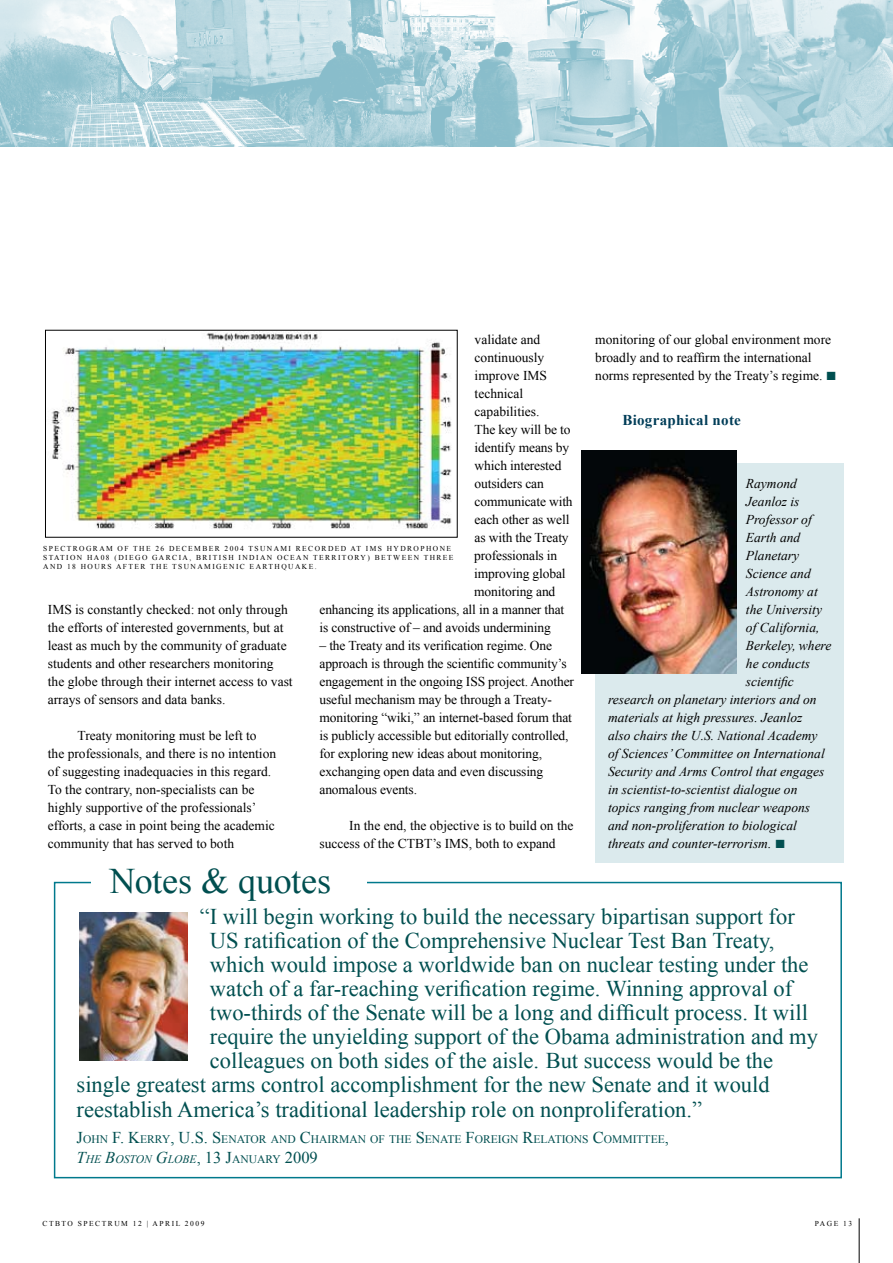
<style>
.page{position:relative;width:893px;height:1263px;background:#fff}
.page>*{position:absolute;margin:0;border:0;box-sizing:border-box;transform-origin:0 0}
.t1{font:36px "Times New Roman";letter-spacing:-.005em;color:#004f50}
.t2{font:22.5px "Times New Roman";color:#004f50}
.t3{font:700 15px "Times New Roman";color:#003d58}
.t4{font:13.5px/18px "Times New Roman";color:#000}
.t5{font:italic 13.5px "Times New Roman";color:#000}
.t6{font:11.55px/19.5px "Times New Roman";color:#004f50}
.t7{font:7.5px/9px "Times New Roman";letter-spacing:.19em;color:#000}
.s1{font-size:18px;color:#004f50}
.s2{font-style:normal;font-size:18px;color:#004f50}
.s3{font-size:16.5px}
.s4{font-style:italic;font-size:16.5px}
.s5{font-style:italic}
</style>
<div class="page">
<div style="left:595px;top:464px;width:249px;height:399px;background:#dbeaed"></div>
<img style="left:582px;top:450px;width:154px;height:223px">
<div style="left:54px;top:882px;width:788px;height:296px;border:2px solid #00798c"></div>
<img style="left:0;top:0;width:893px;height:146px">
<img style="left:79px;top:912px;width:108px;height:149px">
<hr style="left:859px;top:1218px;width:1px;height:45px;background:#000">
<div style="left:92px;top:868px;width:275px;height:33px;background:#fff"></div>
<img style="left:51px;top:332px;width:401px;height:197px">
<p class="t4" style="left:475px;top:330px;width:67px">validate and</p>
<p class="t4" style="left:475px;top:348px;width:71px">continuously</p>
<p class="t4" style="left:475px;top:366px;width:74px">improve IMS</p>
<p class="t4" style="left:475px;top:384px;width:50px">technical</p>
<p class="t4" style="left:475px;top:402px;width:66px">capabilities.</p>
<p class="t4" style="left:475px;top:420px;width:97px">The key will be to</p>
<p class="t4" style="left:475px;top:438px;width:96px">identify means by</p>
<p class="t4" style="left:475px;top:456px;width:88px">which interested</p>
<p class="t4" style="left:475px;top:474px;width:71px">outsiders can</p>
<p class="t4" style="left:475px;top:492px;width:100px">communicate with</p>
<p class="t4" style="left:475px;top:510px;width:96px">each other as well</p>
<p class="t4" style="left:475px;top:528px;width:96px">as with the Treaty</p>
<p class="t4" style="left:474px;top:546px;width:85px">professionals in</p>
<p class="t4" style="left:474px;top:564px;width:93px">improving global</p>
<p class="t4" style="left:474px;top:582px;width:83px">monitoring and</p>
<p class="t4" style="left:319px;top:600px;width:246px">enhancing its applications, all in a manner that</p>
<p class="t4" style="left:319px;top:618px;width:233px">is constructive of – and avoids undermining</p>
<p class="t4" style="left:319px;top:636px;width:256px">– the Treaty and its verification regime. One approach is through the scientific community’s engagement in the ongoing ISS project. Another useful mechanism may be through a Treaty&shy;monitoring “wiki,” an internet-based forum that is publicly accessible but editorially controlled, for exploring new ideas about monitoring, exchanging open data and even discussing anomalous events.</p>
<p class="t4" style="left:319px;top:816px;width:255px;text-indent:30px">In the end, the objective is to build on the success of the CTBT’s IMS, both to expand</p>
<p class="t7" style="left:43px;top:544px;width:412px">SPECTROGR AM OF THE 26 DECEMBER 2004 TSUNAMI RECORDED AT IMS HYDROPHONE<br>STATION HA08 (DIEGO GARCIA, BRITISH INDIAN OCEAN TERR ITORY) BETWEEN THREE<br>AND 18 HOURS AFTER THE TSUNAMIGENIC EARTHQUAKE.</p>
<p class="t4" style="left:48px;top:600px;width:246px">IMS is constantly checked: not only through the efforts of interested governments, but at least as much by the community of graduate students and other researchers monitoring the globe through their internet access to vast arrays of sensors and data banks.</p>
<p class="t4" style="left:48px;top:726px;width:230px;text-indent:30px">Treaty monitoring must be left to the professionals, and there is no intention of suggesting inadequacies in this regard.<br>To the contrary, non-specialists can be highly supportive of the professionals’ efforts, a case in point being the academic community that has served to both</p>
<h1 class="t1" style="left:110px;top:857px;width:223px">Notes &amp; quotes</h1>
<p class="t4" style="left:595px;top:330px;width:243px">monitoring of our global environment more broadly and to reaffirm the international norms represented by the Treaty’s regime. <span class="s1">■</span></p>
<p class="t3" style="left:622px;top:410px;width:120px">Biographical note</p>
<p class="t5" style="left:746px;top:474px;width:52px">Raymond</p>
<p class="t5" style="left:746px;top:492px;width:55px">Jeanloz is</p>
<p class="t5" style="left:746px;top:510px;width:67px">Professor of</p>
<p class="t5" style="left:746px;top:528px;width:56px">Earth and</p>
<p class="t5" style="left:746px;top:546px;width:55px">Planetary</p>
<p class="t5" style="left:746px;top:564px;width:66px">Science and</p>
<p class="t5" style="left:746px;top:582px;width:73px">Astronomy at</p>
<p class="t5" style="left:746px;top:600px;width:78px">the University</p>
<p class="t5" style="left:746px;top:618px;width:75px">of California,</p>
<p class="t5" style="left:746px;top:636px;width:87px">Berkeley, where</p>
<p class="t5" style="left:746px;top:654px;width:66px">he conducts</p>
<p class="t5" style="left:746px;top:672px;width:49px">scientific</p>
<p class="t5" style="left:608px;top:690px;width:210px">research on planetary interiors and on</p>
<p class="t5" style="left:608px;top:708px;width:196px">materials at high pressures. Jeanloz</p>
<p class="t5" style="left:608px;top:726px;width:211px">also chairs the U.S. National Academy</p>
<p class="t5" style="left:608px;top:744px;width:218px">of Sciences’ Committee on International</p>
<p class="t5" style="left:608px;top:762px;width:218px">Security and Arms Control that engages</p>
<p class="t5" style="left:608px;top:780px;width:191px">in scientist-to-scientist dialogue on</p>
<p class="t5" style="left:608px;top:798px;width:203px">topics ranging from nuclear weapons</p>
<p class="t5" style="left:608px;top:816px;width:190px">and non-proliferation to biological</p>
<p class="t5" style="left:608px;top:834px;width:179px">threats and counter-terrorism. <span class="s2">■</span></p>
<h2 class="t2" style="left:200px;top:902px;width:597px">“I will begin working to build the necessary bipartisan support for</h2>
<h2 class="t2" style="left:210px;top:926px;width:566px">US ratification of the Comprehensive Nuclear Test Ban Treaty,</h2>
<h2 class="t2" style="left:210px;top:950px;width:600px">which would impose a worldwide ban on nuclear testing under the</h2>
<h2 class="t2" style="left:210px;top:974px;width:584px">watch of a far-reaching verification regime. Winning approval of</h2>
<h2 class="t2" style="left:210px;top:998px;width:600px">two-thirds of the Senate will be a long and difficult process. It will</h2>
<h2 class="t2" style="left:210px;top:1022px;width:610px">require the unyielding support of the Obama administration and my</h2>
<h2 class="t2" style="left:210px;top:1046px;width:565px">colleagues on both sides of the aisle. But success would be the</h2>
<h2 class="t2" style="left:77px;top:1070px;width:695px">single greatest arms control accomplishment for the new Senate and it would</h2>
<h2 class="t2" style="left:77px;top:1094px;width:627px">reestablish America’s traditional leadership role on nonproliferation.”</h2>
<p class="t6" style="left:77px;top:1130px;width:594px"><span class="s3">J</span>OHN <span class="s3">F. K</span>ERRY<span class="s3">, U.S. S</span> ENATOR AND <span class="s3">C</span>HAIRMAN OF THE <span class="s3">S</span> ENATE <span class="s3">F</span>OREIGN <span class="s3">R</span>ELATIONS <span class="s3">C</span>OMMITTEE<span class="s3">,<br></span><span class="s4">T</span><span class="s5">HE</span> <span class="s4">B</span><span class="s5">OSTON</span> <span class="s4">G</span><span class="s5">LOBE</span><span class="s3">, 13 J</span>ANUARY <span class="s3">2009</span></p>
<p class="t7" style="left:43px;top:1219px;width:48px">CTBTO Spect</p>
<p class="t7" style="left:108px;top:1219px;width:15px">rum</p>
<p class="t7" style="left:133px;top:1219px;width:73px">12 | April 2009</p>
<p class="t7" style="left:815px;top:1219px;width:39px">Pa ge 13</p>
</div>
